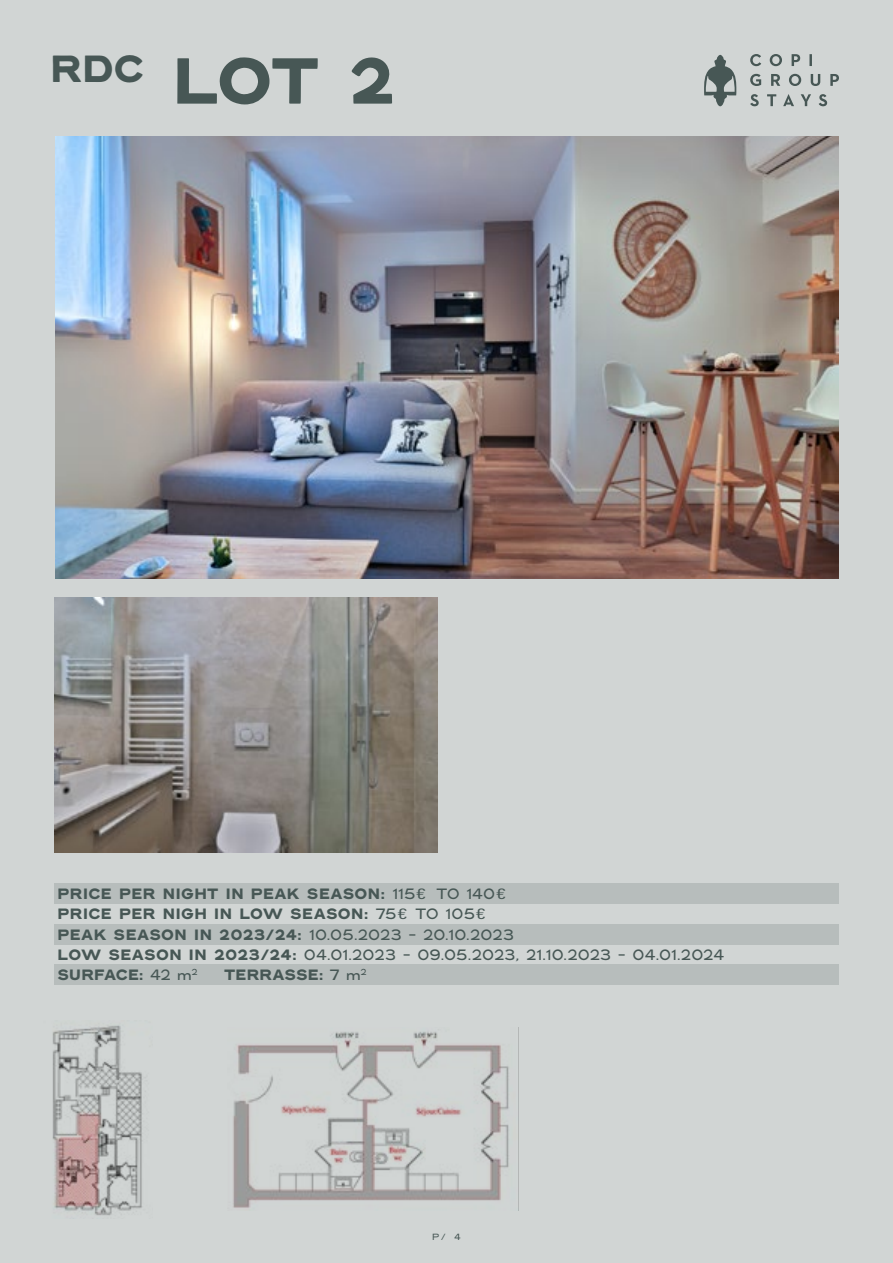
<style>
.page{position:relative;width:893px;height:1263px;background:#d1d5d4}
.page>*{position:absolute;margin:0;border:0;box-sizing:border-box;transform-origin:0 0}
.t1{font:900 64.95px "BN Hamburg Hand";color:#475755}
.t2{font:15px "BN Hamburg Hand";letter-spacing:.045em;color:#475755}
.t3{font:900 15px "BN Hamburg Hand";letter-spacing:.065em;color:#475755}
.t4{font:9px "BN Hamburg Hand";color:#475755}
.s1{font-weight:400}
.s2{font-family:"Barlow Condensed";font-weight:400}
.s3{font-weight:900}
</style>
<div class="page">
<svg style="left:704px;top:55px;width:32px;height:51px"></svg>
<svg style="left:750px;top:74px;width:89px;height:12px"></svg>
<svg style="left:750px;top:54px;width:62px;height:12px"></svg>
<svg style="left:750px;top:94px;width:77px;height:12px"></svg>
<div style="left:54px;top:883px;width:785px;height:20px;background:#b7bdbc"></div>
<div style="left:54px;top:924px;width:785px;height:20px;background:#b7bdbc"></div>
<div style="left:54px;top:965px;width:785px;height:20px;background:#b7bdbc"></div>
<img style="left:55px;top:136px;width:784px;height:442px">
<img style="left:54px;top:597px;width:383px;height:256px">
<img style="left:52px;top:1025px;width:91px;height:191px">
<img style="left:233px;top:1028px;width:286px;height:182px">
<p class="t1" style="left:51px;top:43px;width:345px"><sup>RDC</sup> LOT 2</p>
<p class="t3" style="left:58px;top:885px;width:450px">PRICE PER NIGHT IN PEAK SEASON: <span class="s1">115</span><span class="s2">€</span> <span class="s1">TO 140</span><span class="s2">€</span></p>
<p class="t3" style="left:58px;top:905px;width:430px">PRICE PER NIGH IN LOW SEASON: <span class="s1">75</span><span class="s2">€</span> <span class="s1">TO 105</span><span class="s2">€</span></p>
<p class="t2" style="left:58px;top:926px;width:457px"><span class="s3">PEAK SEASON IN 2023/24:</span> 10.05.2023 - 20.10.2023</p>
<p class="t2" style="left:58px;top:947px;width:667px"><span class="s3">LOW SEASON IN 2023/24:</span> 04.01.2023 - 09.05.2023, 21.10.2023 - 04.01.2024</p>
<p class="t3" style="left:58px;top:966px;width:141px">SURFACE: <span class="s1">42 m</span><sup>2</sup></p>
<p class="t3" style="left:225px;top:966px;width:143px">TERRASSE: <span class="s1">7 m</span><sup>2</sup></p>
<p class="t4" style="left:432px;top:1232px;width:29px">P/ 4</p>
</div>
